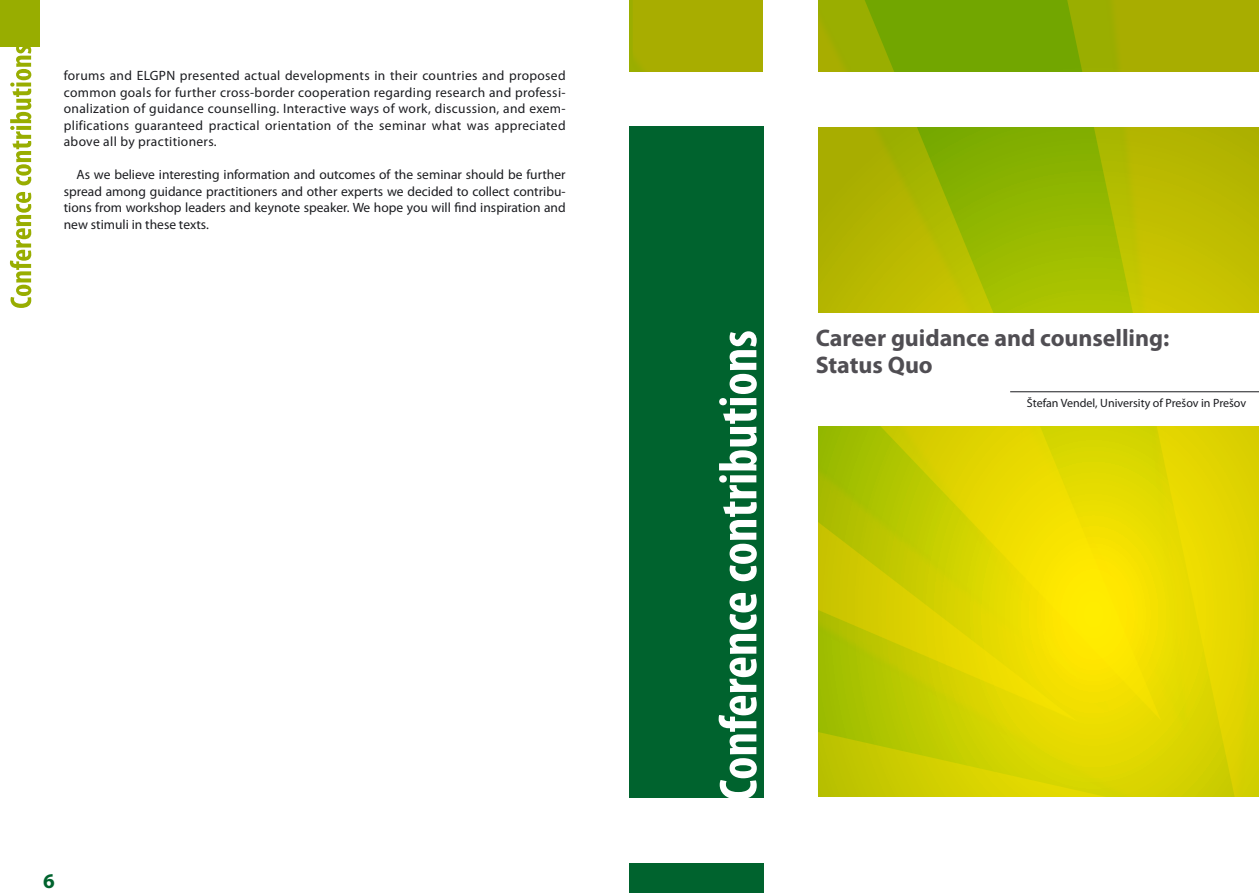
<style>
.page{position:relative;width:1259px;height:893px;background:#fff}
.page>*{position:absolute;margin:0;border:0;box-sizing:border-box;transform-origin:0 0}
.t1{font:700 24px/27px "Myriad Pro";letter-spacing:-.005em;color:#504e53}
.t2{font:700 21px "Myriad Pro";color:#00632e}
.t3{font:13.5px/16.5px "Myriad Pro";letter-spacing:.015em;color:#1b1c20;text-align:justify}
.t4{font:12px "Myriad Pro";color:#1b1c20}
</style>
<div class="page">
<div style="left:0;top:0;width:39px;height:47px;background:#98ad00"></div>
<svg style="left:10px;top:192px;width:21px;height:116px"></svg>
<svg style="left:10px;top:47px;width:21px;height:138px"></svg>
<img style="left:629px;top:0;width:630px;height:797px">
<svg style="left:852px;top:0;width:384px;height:797px;background:#b6bd00"></svg>
<svg style="left:629px;top:10px;width:596px;height:787px;background:#c2c700"></svg>
<div style="left:801px;top:72px;width:458px;height:55px;background:#fff"></div>
<div style="left:629px;top:72px;width:141px;height:55px;background:#fff"></div>
<div style="left:764px;top:0;width:54px;height:893px;background:#fff"></div>
<div style="left:629px;top:863px;width:135px;height:30px;background:#00632e"></div>
<div style="left:629px;top:127px;width:135px;height:671px;background:#00632e"></div>
<svg style="left:718px;top:593px;width:39px;height:205px"></svg>
<svg style="left:719px;top:331px;width:38px;height:250px"></svg>
<div style="left:817px;top:314px;width:442px;height:112px;background:#fff"></div>
<hr style="left:1010px;top:391px;width:249px;height:1px;background:#1b1c20">
<p class="t3" style="left:64px;top:67px;width:503px">forums and ELGPN presented actual developments in their countries and proposed common goals for further cross-border cooperation regarding research and professi&shy;onalization of guidance counselling. Interactive ways of work, discussion, and exem&shy;plifications guaranteed practical orientation of the seminar what was appreciated above all by practitioners.</p>
<p class="t3" style="left:64px;top:166px;width:503px;text-indent:13px">As we believe interesting information and outcomes of the seminar should be further spread among guidance practitioners and other experts we decided to collect contribu&shy;tions from workshop leaders and keynote speaker. We hope you will find inspiration and new stimuli in these texts.</p>
<h2 class="t2" style="left:43px;top:867px;width:13px">6</h2>
<h1 class="t1" style="left:816px;top:324px;width:355px">Career guidance and counselling:<br>Status Quo</h1>
<p class="t4" style="left:1027px;top:396px;width:221px">Štefan Vendel, University of Prešov in Prešov</p>
</div>
